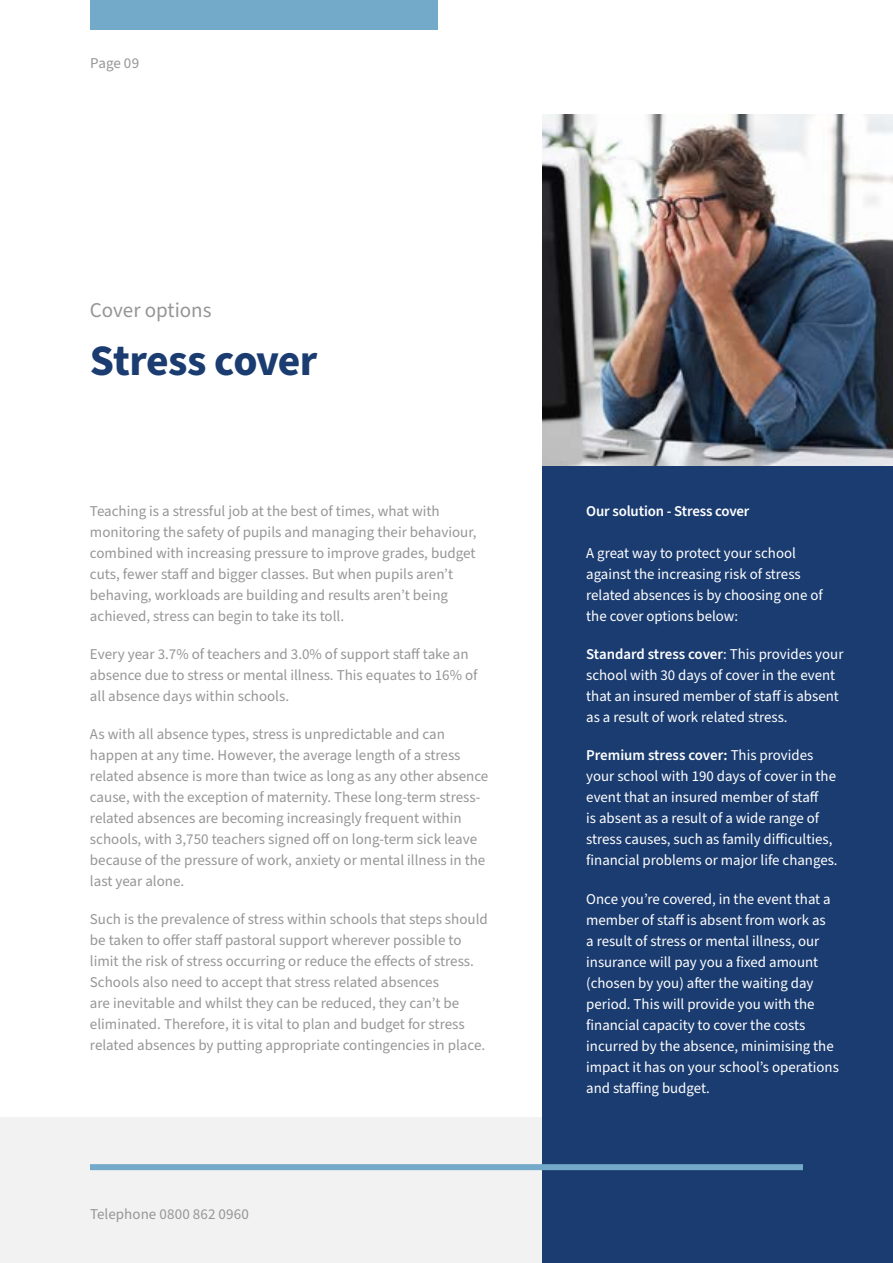
<style>
.page{position:relative;width:893px;height:1263px;background:#fff}
.page>*{position:absolute;margin:0;border:0;box-sizing:border-box;transform-origin:0 0}
.t1{font:700 43.5px "Source Sans Pro";letter-spacing:-.02em;color:#1b3c70}
.t2{font:21px "Source Sans Pro";color:#969696}
.t3{font:15px/21px "Source Sans Pro";color:#969696}
.t4{font:15px/21px "Source Sans Pro";color:#fff}
.t5{font:600 15px "Source Sans Pro";letter-spacing:-.01em;color:#fff}
.s1{font-weight:600}
</style>
<div class="page">
<div style="left:0;top:1117px;width:543px;height:146px;background:#ededed"></div>
<div style="left:543px;top:464px;width:350px;height:799px;background:#1b3c70"></div>
<img style="left:543px;top:115px;width:350px;height:350px">
<div style="left:90px;top:1164px;width:713px;height:6px;background:#73aaca"></div>
<div style="left:90px;top:0;width:347px;height:30px;background:#73aaca"></div>
<p class="t3" style="left:90px;top:53px;width:51px">Page 09</p>
<h2 class="t2" style="left:90px;top:296px;width:123px">Cover options</h2>
<h1 class="t1" style="left:90px;top:331px;width:229px">Stress cover</h1>
<p class="t3" style="left:90px;top:501px;width:388px">Teaching is a stressful job at the best of times, what with monitoring the safety of pupils and managing their behaviour, combined with increasing pressure to improve grades, budget cuts, fewer staff and bigger classes. But when pupils aren’t behaving, workloads are building and results aren’t being achieved, stress can begin to take its toll.</p>
<p class="t3" style="left:90px;top:644px;width:389px">Every year 3.7% of teachers and 3.0% of support staff take an absence due to stress or mental illness. This equates to 16% of all absence days within schools.</p>
<p class="t3" style="left:90px;top:724px;width:400px">As with all absence types, stress is unpredictable and can happen at any time. However, the average length of a stress related absence is more than twice as long as any other absence cause, with the exception of maternity. These long-term stress&shy;related absences are becoming increasingly frequent within schools, with 3,750 teachers signed off on long-term sick leave because of the pressure of work, anxiety or mental illness in the last year alone.</p>
<p class="t3" style="left:90px;top:909px;width:399px">Such is the prevalence of stress within schools that steps should be taken to offer staff pastoral support wherever possible to limit the risk of stress occurring or reduce the effects of stress.<br>Schools also need to accept that stress related absences<br>are inevitable and whilst they can be reduced, they can’t be eliminated. Therefore, it is vital to plan and budget for stress related absences by putting appropriate contingencies in place.</p>
<p class="t3" style="left:90px;top:1204px;width:161px">Telephone 0800 862 0960</p>
<p class="t5" style="left:586px;top:501px;width:165px">Our solution - Stress cover</p>
<p class="t4" style="left:586px;top:543px;width:238px">A great way to protect your school against the increasing risk of stress related absences is by choosing one of the cover options below:</p>
<p class="t4" style="left:586px;top:644px;width:259px"><span class="s1">Standard stress cover</span>: This provides your school with 30 days of cover in the event that an insured member of staff is absent as a result of work related stress.</p>
<p class="t4" style="left:586px;top:745px;width:253px"><span class="s1">Premium stress cover:</span> This provides your school with 190 days of cover in the event that an insured member of staff<br>is absent as a result of a wide range of stress causes, such as family difficulties, financial problems or major life changes.</p>
<p class="t4" style="left:586px;top:889px;width:254px">Once you’re covered, in the event that a member of staff is absent from work as<br>a result of stress or mental illness, our insurance will pay you a fixed amount (chosen by you) after the waiting day period. This will provide you with the financial capacity to cover the costs incurred by the absence, minimising the impact it has on your school’s operations and staffing budget.</p>
</div>
